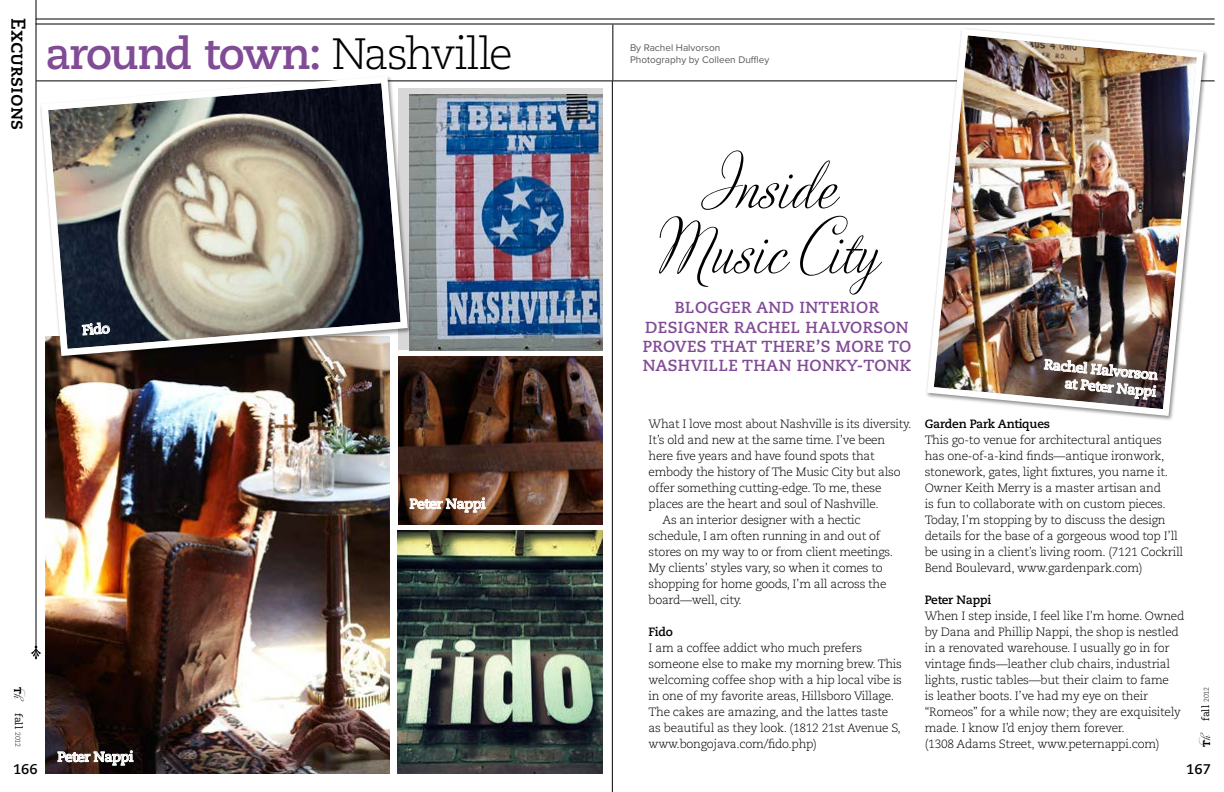
<style>
.page{position:relative;width:1224px;height:792px;background:#fff}
.page>*{position:absolute;margin:0;border:0;box-sizing:border-box;transform-origin:0 0}
.t1{font:72px/65px "Adios Script Pro";color:#000;text-align:center}
.t2{font:700 43.8px "Caecilia LT Std";color:#814b95}
.t3{font:700 20px "Caecilia LT Std";color:#000}
.t4{font:700 16px/19.2px "Caecilia LT Std";letter-spacing:.02em;color:#814b95;text-align:center}
.t5{font:700 14px/16.8px "Caecilia LT Std";color:#fff;text-align:right}
.t6{font:700 14px "Caecilia LT Std";color:#000}
.t7{font:300 12px/16px "Caecilia LT Std";letter-spacing:-.02em;color:#000}
.t8{font:700 12px "Caecilia LT Std";color:#000}
.t9{font:10px/12px "Proxima Nova";color:#5a5a5b}
.t10{font:10px "Caecilia LT Std";color:#000}
.s1{font-weight:300;color:#000}
.s2{font-weight:800}
.s3{font-family:"Adios Script Pro";font-size:14px}
.s4{font-weight:300;font-size:7px}
</style>
<div class="page">
<hr style="left:36px;top:0;width:1px;height:647px;background:#000">
<svg style="left:31px;top:646px;width:10px;height:14px"></svg>
<img style="left:45px;top:361px;width:345px;height:413px">
<img style="left:398px;top:530px;width:205px;height:244px">
<hr style="left:36px;top:23px;width:1179px;height:2px;background:#000">
<hr style="left:36px;top:19px;width:1179px;height:1px;background:#000">
<hr style="left:613px;top:24px;width:1px;height:57px;background:#000">
<img style="left:398px;top:357px;width:205px;height:167px">
<svg style="left:58px;top:751px;width:75px;height:14px"></svg>
<svg style="left:410px;top:498px;width:75px;height:14px"></svg>
<hr style="left:36px;top:81px;width:1179px;height:1px;background:#000">
<img style="left:924px;top:28px;width:283px;height:391px">
<svg style="left:398px;top:88px;width:205px;height:262px;background:#bdc0c0"></svg>
<img style="left:413px;top:94px;width:190px;height:256px">
<img style="left:37px;top:76px;width:374px;height:284px">
<hr style="left:612px;top:81px;width:1px;height:711px;background:#000">
<svg style="left:1044px;top:359px;width:113px;height:40px;background:#807470"></svg>
<svg style="left:82px;top:323px;width:28px;height:12px"></svg>
<h3 class="t3" style="left:30px;top:18px;width:113px;rotate:90deg">EXCURSIONS</h3>
<h2 class="t2" style="left:45px;top:28px;width:469px">AROUND TOWN: <span class="s1">Nashville</span></h2>
<p class="t5" style="left:81px;top:322px;width:30px;rotate:-5deg">FIDO</p>
<p class="t9" style="left:630px;top:43px;width:141px">By Rachel Halvorson<br>Photography by Colleen Duffley</p>
<h1 class="t1" style="left:659px;top:150px;width:222px">Inside<br>Music City</h1>
<h3 class="t4" style="left:643px;top:298px;width:270px">BLOGGER AND INTERIOR<br>DESIGNER RACHEL HALVORSON<br>PROVES THAT THERE’S MORE TO<br>NASHVILLE THAN HONKY-TONK</h3>
<p class="t5" style="left:1045px;top:357px;width:116px;rotate:5deg">RACHELHALVORSON<br>ATPETER NAPPI</p>
<p class="t8" style="left:925px;top:417px;width:127px">GARDEN PARK ANTIQUES</p>
<p class="t7" style="left:925px;top:432px;width:260px">This go-to venue for architectural antiques has one-of-a-kind finds—antique ironwork, stonework, gates, light fixtures, you name it.<br>Owner Keith Merry is a master artisan and<br>is fun to collaborate with on custom pieces.<br>Today, I’m stopping by to discuss the design details for the base of a gorgeous wood top I’ll be using in a client’s living room. (7121 Cockrill Bend Boulevard, www.gardenpark.com)</p>
<p class="t8" style="left:925px;top:593px;width:68px">PETER NAPPI</p>
<p class="t7" style="left:925px;top:608px;width:261px">When I step inside, I feel like I’m home. Owned by Dana and Phillip Nappi, the shop is nestled in a renovated warehouse. I usually go in for vintage finds—leather club chairs, industrial lights, rustic tables—but their claim to fame<br>is leather boots. I’ve had my eye on their “Romeos” for a while now; they are exquisitely made. I know I’d enjoy them forever.<br>(1308 Adams Street, www.peternappi.com)</p>
<p class="t7" style="left:649px;top:416px;width:264px">What I love most about Nashville is its diversity.</p>
<p class="t7" style="left:649px;top:432px;width:238px">It’s old and new at the same time. I’ve been</p>
<p class="t7" style="left:649px;top:448px;width:228px">here five years and have found spots that</p>
<p class="t7" style="left:649px;top:464px;width:254px">embody the history of The Music City but also</p>
<p class="t7" style="left:649px;top:480px;width:234px">offer something cutting-edge. To me, these</p>
<p class="t7" style="left:649px;top:496px;width:232px">places are the heart and soul of Nashville.</p>
<p class="t7" style="left:663px;top:512px;width:200px">As an interior designer with a hectic</p>
<p class="t7" style="left:649px;top:528px;width:233px">schedule, I am often running in and out of</p>
<p class="t7" style="left:649px;top:544px;width:246px">stores on my way to or from client meetings.</p>
<p class="t7" style="left:649px;top:560px;width:236px">My clients’ styles vary, so when it comes to</p>
<p class="t7" style="left:649px;top:576px;width:239px">shopping for home goods, I’m all across the</p>
<p class="t7" style="left:649px;top:592px;width:95px">board—well, city.</p>
<p class="t8" style="left:649px;top:625px;width:26px">FIDO</p>
<p class="t7" style="left:649px;top:640px;width:255px">I am a coffee addict who much prefers someone else to make my morning brew. This welcoming coffee shop with a hip local vibe is in one of my favorite areas, Hillsboro Village.<br>The cakes are amazing, and the lattes taste as beautiful as they look. (1812 21st Avenue S, www.bongojava.com/fido.php)</p>
<p class="t5" style="left:410px;top:496px;width:78px">PETER NAPPI</p>
<p class="t10" style="left:24px;top:687px;width:62px;rotate:90deg"><span class="s2">T</span><span class="s3">h</span> fall <span class="s4">2012</span></p>
<p class="t10" style="left:1200px;top:747px;width:62px;rotate:-90deg"><span class="s2">T</span><span class="s3">h</span> fall <span class="s4">2012</span></p>
<p class="t5" style="left:57px;top:749px;width:78px">PETER NAPPI</p>
<p class="t6" style="left:13px;top:761px;width:26px">166</p>
<p class="t6" style="left:1186px;top:761px;width:26px">167</p>
</div>
